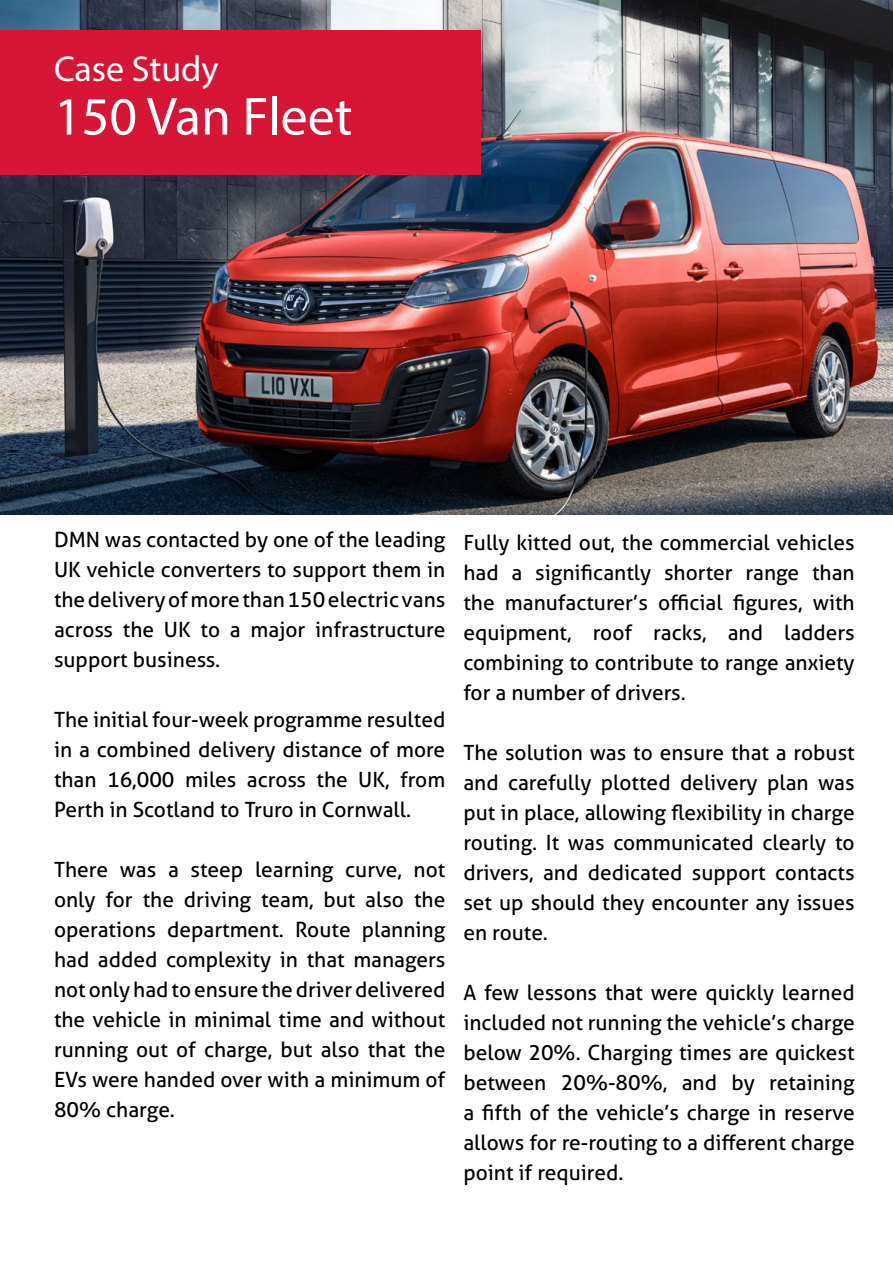
<style>
.page{position:relative;width:893px;height:1263px;background:#fff}
.page>*{position:absolute;margin:0;border:0;box-sizing:border-box;transform-origin:0 0}
.t1{font:54px "Myriad Pro";color:#fff}
.t2{font:36px "Myriad Pro";color:#fff}
.t3{font:21px/30px "Aller";color:#000;text-align:justify}
</style>
<div class="page">
<img style="left:0;top:0;width:893px;height:514px">
<div style="left:0;top:30px;width:481px;height:144px;background:#d71635"></div>
<h2 class="t2" style="left:54px;top:46px;width:166px">Case Study</h2>
<h1 class="t1" style="left:54px;top:83px;width:300px">150 Van Fleet</h1>
<p class="t3" style="left:54px;top:525px;width:393px">DMN was contacted by one of the leading UK vehicle converters to support them in the delivery of more than 150 electric vans across the UK to a major infrastructure support business.</p>
<p class="t3" style="left:54px;top:705px;width:393px">The initial four-week programme resulted in a combined delivery distance of more than 16,000 miles across the UK, from Perth in Scotland to Truro in Cornwall.</p>
<p class="t3" style="left:54px;top:855px;width:393px">There was a steep learning curve, not only for the driving team, but also the operations department. Route planning had added complexity in that managers not only had to ensure the driver delivered the vehicle in minimal time and without running out of charge, but also that the EVs were handed over with a minimum of 80% charge.</p>
<p class="t3" style="left:463px;top:527px;width:393px">Fully kitted out, the commercial vehicles had a significantly shorter range than the manufacturer’s official figures, with equipment, roof racks, and ladders combining to contribute to range anxiety for a number of drivers.</p>
<p class="t3" style="left:463px;top:737px;width:393px">The solution was to ensure that a robust and carefully plotted delivery plan was put in place, allowing flexibility in charge routing. It was communicated clearly to drivers, and dedicated support contacts set up should they encounter any issues en route.</p>
<p class="t3" style="left:463px;top:977px;width:393px">A few lessons that were quickly learned included not running the vehicle’s charge below 20%. Charging times are quickest between 20%-80%, and by retaining a fifth of the vehicle’s charge in reserve allows for re-routing to a different charge point if required.</p>
</div>
